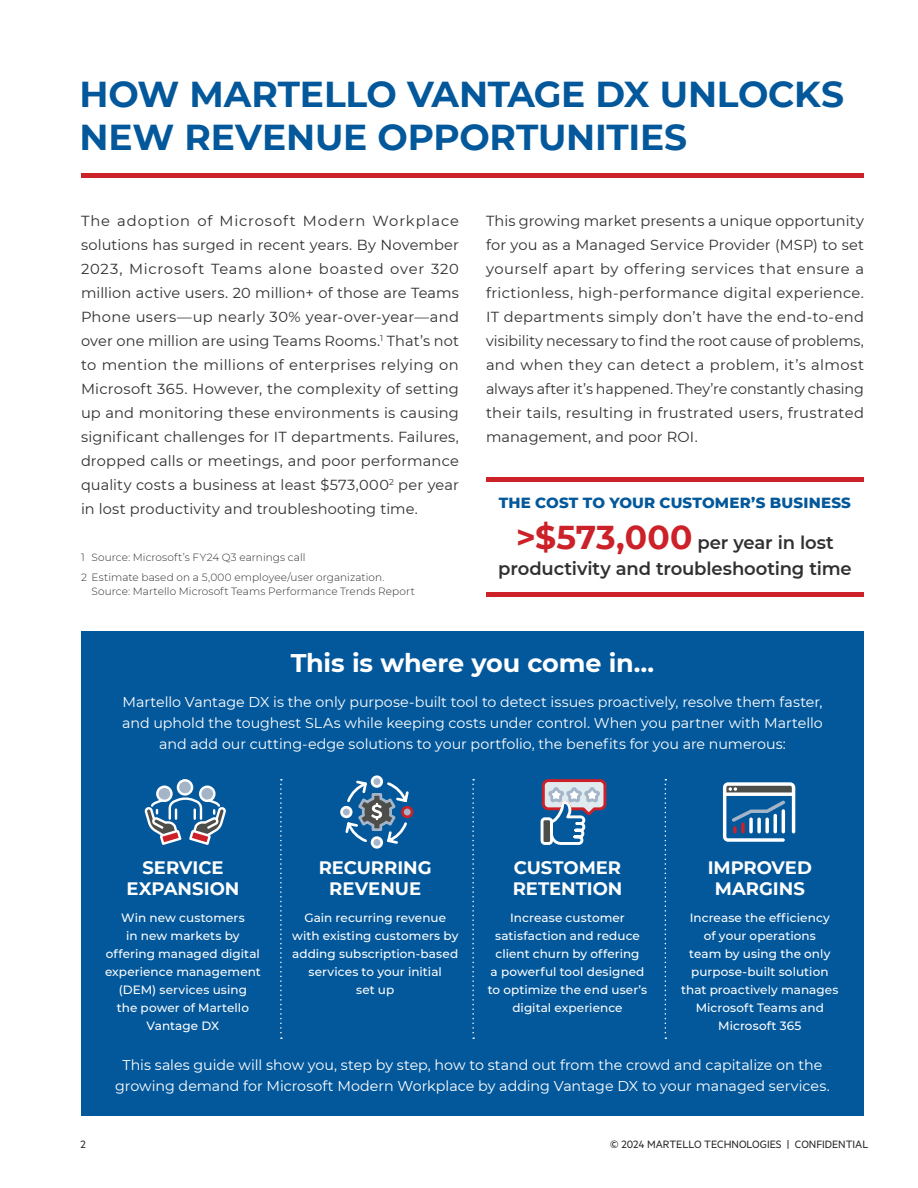
<style>
.page{position:relative;width:918px;height:1188px;background:#fff}
.page>*{position:absolute;margin:0;border:0;box-sizing:border-box;transform-origin:0 0}
.t1{font:700 36px/43.5px "Montserrat";letter-spacing:-.005em;color:#03589b}
.t2{font:700 25.5px "Montserrat";letter-spacing:-.01em;color:#fff}
.t3{font:700 18px/21px "Montserrat";color:#fff;text-align:center}
.t4{font:600 18px/25.5px "Montserrat";letter-spacing:-.005em;color:#312f30;text-align:center}
.t5{font:800 15px "Montserrat";letter-spacing:.01em;color:#03589b}
.t6{font:14.55px/24px "Montserrat";letter-spacing:.01em;color:#312f30;text-align:justify}
.t7{font:14.25px/21px "Montserrat";color:#fff;text-align:center}
.t8{font:500 12px/18px "Montserrat";letter-spacing:.005em;color:#fff;text-align:center}
.t9{font:12px "Metric";color:#231f20}
.t10{font:300 10.5px/13.5px "Montserrat";letter-spacing:.01em;color:#312f30}
.s1{font-weight:700;font-size:33px;color:#cc2129}
</style>
<div class="page">
<div style="left:81px;top:631px;width:783px;height:485px;background:#03589b"></div>
<hr style="left:486px;top:478px;width:378px;height:4px;background:#cc2129">
<div style="left:486px;top:592px;width:378px;height:5px;background:#cc2129"></div>
<div style="left:81px;top:173px;width:783px;height:5px;background:#cc2129"></div>
<svg style="left:280px;top:779px;width:2px;height:260px"></svg>
<svg style="left:472px;top:779px;width:2px;height:260px"></svg>
<svg style="left:665px;top:779px;width:1px;height:260px"></svg>
<div style="left:340px;top:806px;width:13px;height:12px;border:3px solid #fff;border-radius:50%"></div>
<div style="left:401px;top:806px;width:12px;height:12px;border:3px solid #cc2129;border-radius:50%"></div>
<div style="left:371px;top:775px;width:12px;height:13px;border:3px solid #fff;border-radius:50%"></div>
<div style="left:371px;top:836px;width:12px;height:13px;border:3px solid #fff;border-radius:50%"></div>
<svg style="left:344px;top:779px;width:67px;height:67px"></svg>
<svg style="left:723px;top:782px;width:72px;height:60px"></svg>
<div style="left:178px;top:780px;width:14px;height:14px;background:#a3b5c7;border-radius:50%"></div>
<div style="left:177px;top:779px;width:16px;height:17px;border:2px solid #fff;border-radius:50%"></div>
<div style="left:157px;top:787px;width:14px;height:14px;background:#a3b5c7;border-radius:50%"></div>
<div style="left:156px;top:786px;width:17px;height:16px;border:2px solid #fff;border-radius:50%"></div>
<div style="left:200px;top:787px;width:14px;height:14px;background:#a3b5c7;border-radius:50%"></div>
<div style="left:199px;top:786px;width:17px;height:16px;border:2px solid #fff;border-radius:50%"></div>
<svg style="left:144px;top:795px;width:82px;height:50px"></svg>
<svg style="left:540px;top:779px;width:67px;height:66px"></svg>
<p class="t1" style="left:80px;top:71px;width:766px">HOW MARTELLO VANTAGE DX UNLOCKS<br>NEW REVENUE OPPORTUNITIES</p>
<p class="t6" style="left:81px;top:208px;width:380px">The adoption of Microsoft Modern Workplace solutions has surged in recent years. By November 2023, Microsoft Teams alone boasted over 320 million active users. 20 million+ of those are Teams Phone users—up nearly 30% year-over-year—and over one million are using Teams Rooms.<sup>1</sup> That’s not to mention the millions of enterprises relying on Microsoft 365. However, the complexity of setting up and monitoring these environments is causing significant challenges for IT departments. Failures, dropped calls or meetings, and poor performance quality costs a business at least $573,000<sup>2</sup> per year in lost productivity and troubleshooting time.</p>
<p class="t10" style="left:81px;top:550px;width:226px">1 Source: Microsoft’s FY24 Q3 earnings call</p>
<p class="t10" style="left:92px;top:570px;width:325px;text-indent:-10px">2 Estimate based on a 5,000 employee/user organization.<br>Source: Martello Microsoft Teams Performance Trends Report</p>
<p class="t6" style="left:486px;top:208px;width:380px">This growing market presents a unique opportunity for you as a Managed Service Provider (MSP) to set yourself apart by offering services that ensure a frictionless, high-performance digital experience.<br>IT departments simply don’t have the end-to-end visibility necessary to find the root cause of problems, and when they can detect a problem, it’s almost always after it’s happened. They’re constantly chasing their tails, resulting in frustrated users, frustrated management, and poor ROI.</p>
<p class="t5" style="left:499px;top:492px;width:354px">THE COST TO YOUR CUSTOMER’S BUSINESS</p>
<p class="t4" style="left:498px;top:529px;width:355px"><span class="s1">&gt;$573,000</span> per year in lost productivity and troubleshooting time</p>
<p class="t2" style="left:291px;top:645px;width:365px">This is where you come in…</p>
<p class="t7" style="left:122px;top:691px;width:702px">Martello Vantage DX is the only purpose-built tool to detect issues proactively, resolve them faster, and uphold the toughest SLAs while keeping costs under control. When you partner with Martello and add our cutting-edge solutions to your portfolio, the benefits for you are numerous:</p>
<p class="t3" style="left:126px;top:856px;width:114px">SERVICE<br>EXPANSION</p>
<p class="t8" style="left:105px;top:908px;width:157px">Win new customers<br>in new markets by offering managed digital experience management (DEM) services using<br>the power of Martello<br>Vantage DX</p>
<p class="t3" style="left:319px;top:856px;width:114px">RECURRING<br>REVENUE</p>
<p class="t8" style="left:292px;top:908px;width:168px">Gain recurring revenue with existing customers by adding subscription-based services to your initial<br>set up</p>
<p class="t3" style="left:513px;top:856px;width:111px;text-align:left">CUSTOMER<br>RETENTION</p>
<p class="t8" style="left:488px;top:908px;width:161px">Increase customer satisfaction and reduce client churn by offering<br>a powerful tool designed to optimize the end user’s digital experience</p>
<p class="t3" style="left:708px;top:856px;width:106px">IMPROVED<br>MARGINS</p>
<p class="t8" style="left:681px;top:908px;width:159px">Increase the efficiency<br>of your operations<br>team by using the only purpose-built solution that proactively manages<br>Microsoft Teams and<br>Microsoft 365</p>
<p class="t7" style="left:115px;top:1054px;width:716px">This sales guide will show you, step by step, how to stand out from the crowd and capitalize on the growing demand for Microsoft Modern Workplace by adding Vantage DX to your managed services.</p>
<p class="t9" style="left:81px;top:1138px;width:7px">2</p>
<p class="t9" style="left:610px;top:1138px;width:260px">© 2024 MARTELLO TECHNOLOGIES | CONFIDENTIAL</p>
</div>
